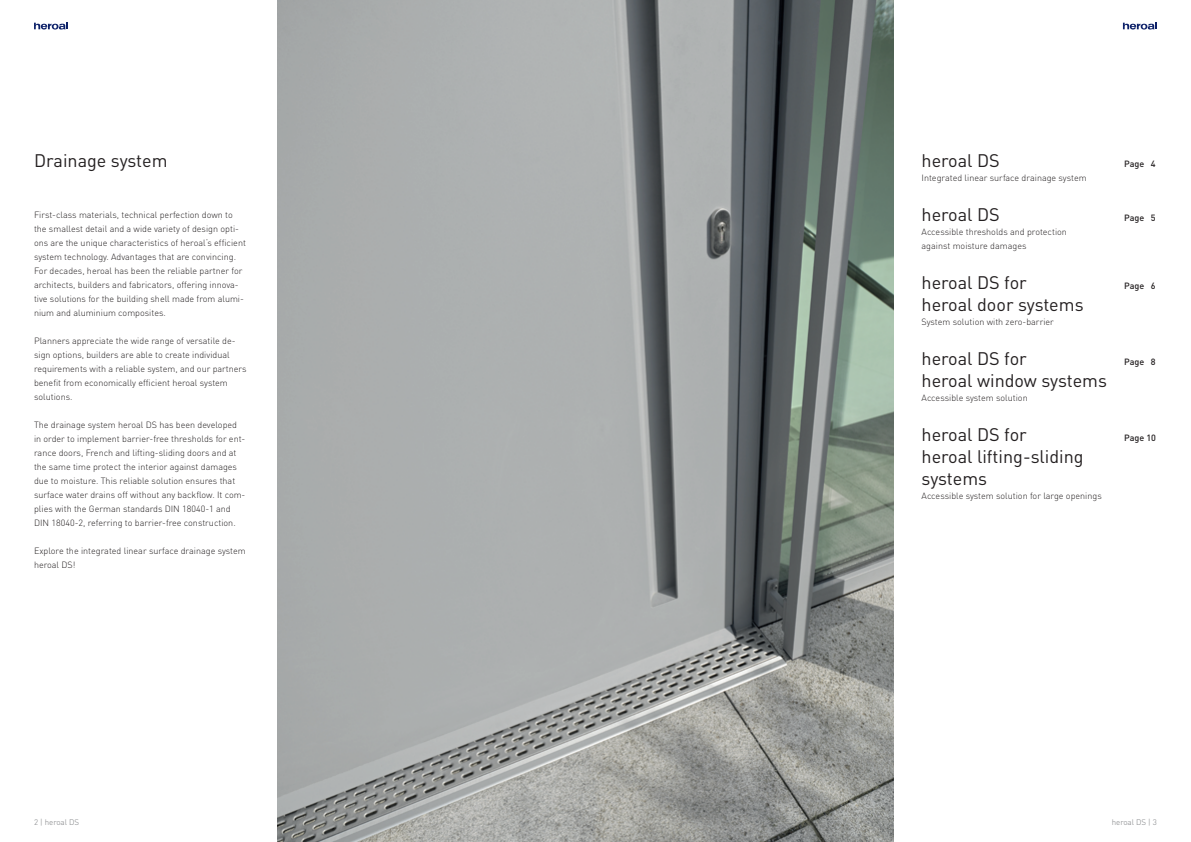
<style>
.page{position:relative;width:1191px;height:842px;background:#fff}
.page>*{position:absolute;margin:0;border:0;box-sizing:border-box;transform-origin:0 0}
.t1{font:18px/22px "DIN Pro";color:#231f20}
.t2{font:300 9px/14px "DIN Pro";color:#231f20}
.t3{font:500 9px "DIN Pro";color:#231f20}
.t4{font:300 8px "DIN Pro";color:#7a7c7f}
</style>
<div class="page">
<svg style="left:34px;top:23px;width:34px;height:7px"></svg>
<svg style="left:1123px;top:23px;width:34px;height:7px"></svg>
<img style="left:278px;top:0;width:615px;height:842px">
<h1 class="t1" style="left:34px;top:148px;width:135px">Drainage system</h1>
<p class="t2" style="left:34px;top:207px;width:213px">First-class materials, technical perfection down to the smallest detail and a wide variety of design opti&shy;ons are the unique characteristics of heroal‘s efficient system technology. Advantages that are convincing.<br>For decades, heroal has been the reliable partner for architects, builders and fabricators, offering innova&shy;tive solutions for the building shell made from alumi&shy;nium and aluminium composites.</p>
<p class="t2" style="left:34px;top:333px;width:214px">Planners appreciate the wide range of versatile de&shy;sign options, builders are able to create individual requirements with a reliable system, and our partners benefit from economically efficient heroal system solutions.</p>
<p class="t2" style="left:34px;top:417px;width:213px">The drainage system heroal DS has been developed in order to implement barrier-free thresholds for ent&shy;rance doors, French and lifting-sliding doors and at the same time protect the interior against damages due to moisture. This reliable solution ensures that surface water drains off without any backflow. It com&shy;plies with the German standards DIN 18040-1 and DIN 18040-2, referring to barrier-free construction.</p>
<p class="t2" style="left:34px;top:543px;width:213px">Explore the integrated linear surface drainage system heroal DS!</p>
<h1 class="t1" style="left:921px;top:148px;width:80px">heroal DS</h1>
<p class="t3" style="left:1124px;top:156px;width:33px">Page 4</p>
<p class="t2" style="left:921px;top:170px;width:166px">Integrated linear surface drainage system</p>
<h1 class="t1" style="left:921px;top:202px;width:80px">heroal DS</h1>
<p class="t3" style="left:1124px;top:210px;width:33px">Page 5</p>
<p class="t2" style="left:921px;top:224px;width:147px">Accessible thresholds and protection against moisture damages</p>
<h1 class="t1" style="left:921px;top:270px;width:107px">heroal DS for</h1>
<p class="t3" style="left:1124px;top:278px;width:33px">Page 6</p>
<h1 class="t1" style="left:921px;top:292px;width:163px">heroal door systems</h1>
<p class="t2" style="left:921px;top:314px;width:134px">System solution with zero-barrier</p>
<h1 class="t1" style="left:921px;top:346px;width:107px">heroal DS for</h1>
<p class="t3" style="left:1124px;top:354px;width:33px">Page 8</p>
<h1 class="t1" style="left:921px;top:368px;width:187px">heroal window systems</h1>
<p class="t2" style="left:921px;top:390px;width:108px">Accessible system solution</p>
<h1 class="t1" style="left:921px;top:422px;width:107px">heroal DS for</h1>
<p class="t3" style="left:1124px;top:430px;width:33px">Page 10</p>
<h1 class="t1" style="left:921px;top:444px;width:164px">heroal lifting-sliding systems</h1>
<p class="t2" style="left:921px;top:488px;width:182px">Accessible system solution for large openings</p>
<p class="t4" style="left:34px;top:816px;width:47px">2 | heroal DS</p>
<p class="t4" style="left:1111px;top:816px;width:47px">heroal DS | 3</p>
</div>
